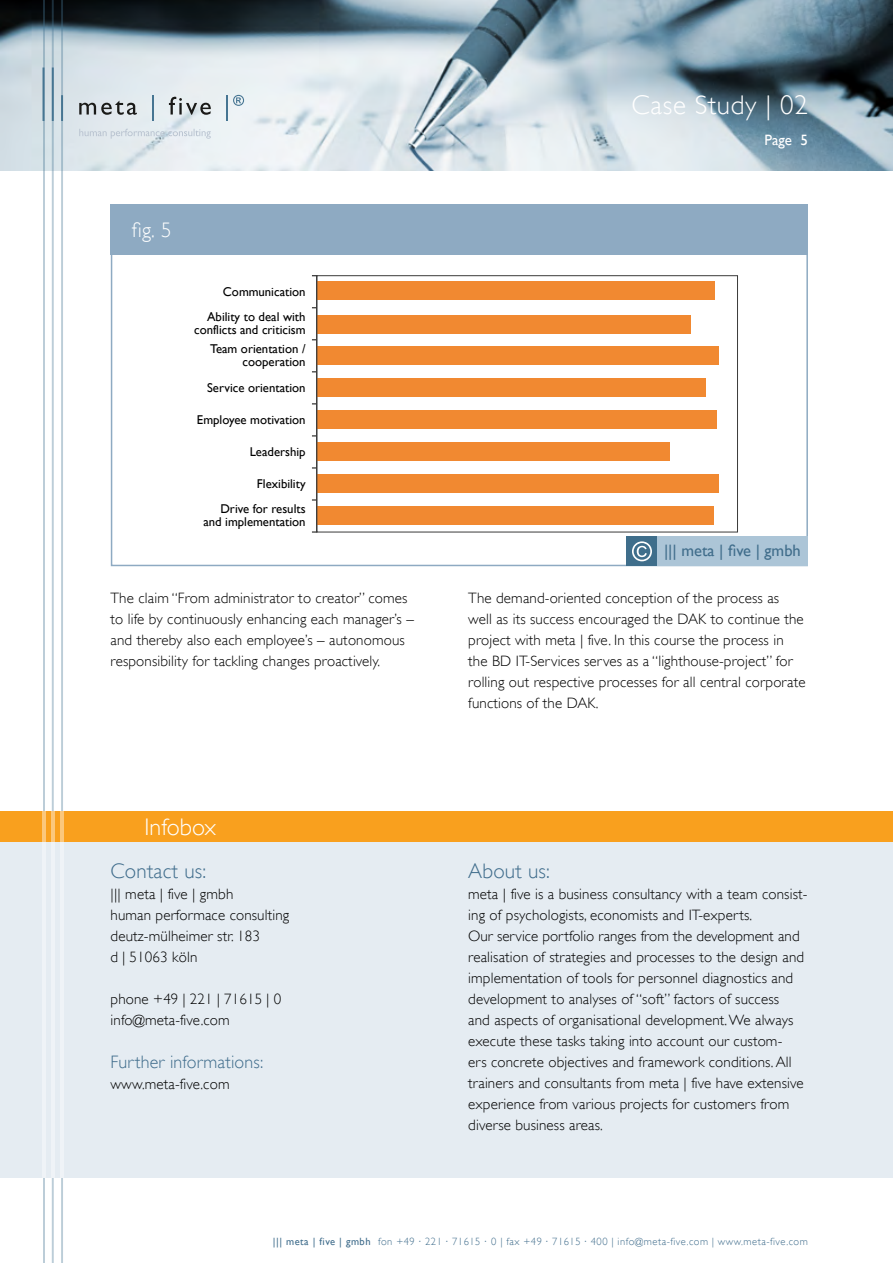
<style>
.page{position:relative;width:893px;height:1263px;background:#fff}
.page>*{position:absolute;margin:0;border:0;box-sizing:border-box;transform-origin:0 0}
.t1{font:300 27px "Gill Sans";letter-spacing:.025em;color:#fff}
.t2{font:300 24px "Gill Sans";color:#fff}
.t3{font:300 21px "Gill Sans";letter-spacing:.01em;color:#406d8c}
.t4{font:300 21px "Gill Sans";color:#fff}
.t5{font:300 18px "Gill Sans";letter-spacing:.01em;color:#406d8c}
.t6{font:16.5px "Gill Sans";color:#406d8b}
.t7{font:300 15px/21px "Gill Sans";letter-spacing:.01em;color:#000}
.t8{font:15px "Gill Sans";color:#fff}
.t9{font:12.75px/25.7px "Gill Sans";color:#000;text-align:right}
.t10{font:300 10.5px "Gill Sans";letter-spacing:.05em;color:#406d8c}
.s1{font-weight:400}
</style>
<div class="page">
<img style="left:0;top:0;width:893px;height:170px">
<hr style="left:43px;top:0;width:1px;height:1263px;background:#467592">
<hr style="left:52px;top:0;width:2px;height:1263px;background:#467592">
<hr style="left:61px;top:0;width:2px;height:1263px;background:#467592">
<svg style="left:79px;top:101px;width:58px;height:14px"></svg>
<hr style="left:152px;top:95px;width:2px;height:26px;background:#467592">
<svg style="left:169px;top:96px;width:42px;height:19px"></svg>
<hr style="left:226px;top:95px;width:2px;height:26px;background:#467592">
<svg style="left:79px;top:129px;width:132px;height:10px"></svg>
<svg style="left:233px;top:95px;width:11px;height:11px"></svg>
<div style="left:0;top:842px;width:893px;height:336px;background:#e5ecf2"></div>
<div style="left:0;top:811px;width:893px;height:31px;background:#f9a01e"></div>
<hr style="left:43px;top:811px;width:3px;height:367px;background:#fff">
<hr style="left:52px;top:811px;width:3px;height:367px;background:#fff">
<hr style="left:61px;top:811px;width:3px;height:367px;background:#fff">
<div style="left:317px;top:282px;width:398px;height:18px;background:#f18931"></div>
<div style="left:317px;top:315px;width:373px;height:18px;background:#f18931"></div>
<div style="left:317px;top:347px;width:402px;height:18px;background:#f18931"></div>
<div style="left:317px;top:379px;width:389px;height:18px;background:#f18931"></div>
<div style="left:317px;top:411px;width:399px;height:18px;background:#f18931"></div>
<div style="left:317px;top:442px;width:353px;height:19px;background:#f18931"></div>
<div style="left:317px;top:474px;width:402px;height:18px;background:#f18931"></div>
<div style="left:317px;top:506px;width:397px;height:18px;background:#f18931"></div>
<hr style="left:316px;top:276px;width:1px;height:256px;background:#3b3b3a">
<div style="left:632px;top:536px;width:176px;height:30px;background:#acc5d7"></div>
<div style="left:626px;top:536px;width:30px;height:30px;background:#3f6e8b"></div>
<svg style="left:632px;top:541px;width:20px;height:20px"></svg>
<div style="left:111px;top:204px;width:697px;height:51px;background:#8eaac2"></div>
<h1 class="t1" style="left:632px;top:90px;width:178px">Case Study | 02</h1>
<h3 class="t4" style="left:132px;top:218px;width:41px">fig. 5</h3>
<p class="t9" style="left:207px;top:279px;width:100px">Communication<br>Ability to deal with</p>
<p class="t9" style="left:194px;top:320px;width:113px;line-height:19.2px">conflicts and criticism<br>Team orientation /</p>
<p class="t9" style="left:207px;top:349px;width:100px">cooperation<br>Service orientation</p>
<p class="t9" style="left:197px;top:406px;width:110px">Employee motivation</p>
<p class="t9" style="left:250px;top:438px;width:57px">Leadership</p>
<p class="t9" style="left:220px;top:470px;width:87px">Flexibility<br>Drive for results</p>
<p class="t9" style="left:203px;top:509px;width:104px">and implementation</p>
<p class="t8" style="left:764px;top:131px;width:45px">Page 5</p>
<p class="t6" style="left:664px;top:540px;width:138px">||| meta | five | gmbh</p>
<p class="t7" style="left:111px;top:588px;width:305px">The claim “From administrator to creator” comes to life by continuously enhancing each manager’s – and thereby also each employee’s – autonomous responsibility for tackling changes proactively.</p>
<p class="t7" style="left:468px;top:588px;width:339px">The demand-oriented conception of the process as well as its success encouraged the DAK to continue the project with meta | five. In this course the process in the BD IT-Services serves as a “lighthouse-project” for rolling out respective processes for all central corporate functions of the DAK.</p>
<h2 class="t2" style="left:145px;top:813px;width:73px">Infobox</h2>
<h3 class="t3" style="left:111px;top:859px;width:97px">Contact us:</h3>
<p class="t7" style="left:111px;top:883px;width:180px">||| meta | five | gmbh<br>human performace consulting deutz-mülheimer str. 183<br>d | 51063 köln</p>
<p class="t7" style="left:111px;top:988px;width:172px">phone +49 | 221 | 71615 | 0 info@meta-five.com</p>
<p class="t5" style="left:111px;top:1051px;width:154px">Further informations:</p>
<p class="t7" style="left:111px;top:1073px;width:121px">www.meta-five.com</p>
<h3 class="t3" style="left:468px;top:859px;width:83px">About us:</h3>
<p class="t7" style="left:468px;top:883px;width:341px">meta | five is a business consultancy with a team consist&shy;ing of psychologists, economists and IT-experts.<br>Our service portfolio ranges from the development and realisation of strategies and processes to the design and implementation of tools for personnel diagnostics and development to analyses of “soft” factors of success<br>and aspects of organisational development. We always execute these tasks taking into account our custom-<br>ers concrete objectives and framework conditions. All trainers and consultants from meta | five have extensive experience from various projects for customers from diverse business areas.</p>
<p class="t10" style="left:273px;top:1235px;width:537px"><span class="s1">||| meta | five | gmbh</span> fon +49 221 71615 0 | fax +49 71615 400 | info@meta-five.com | www.meta-five.com</p>
</div>
